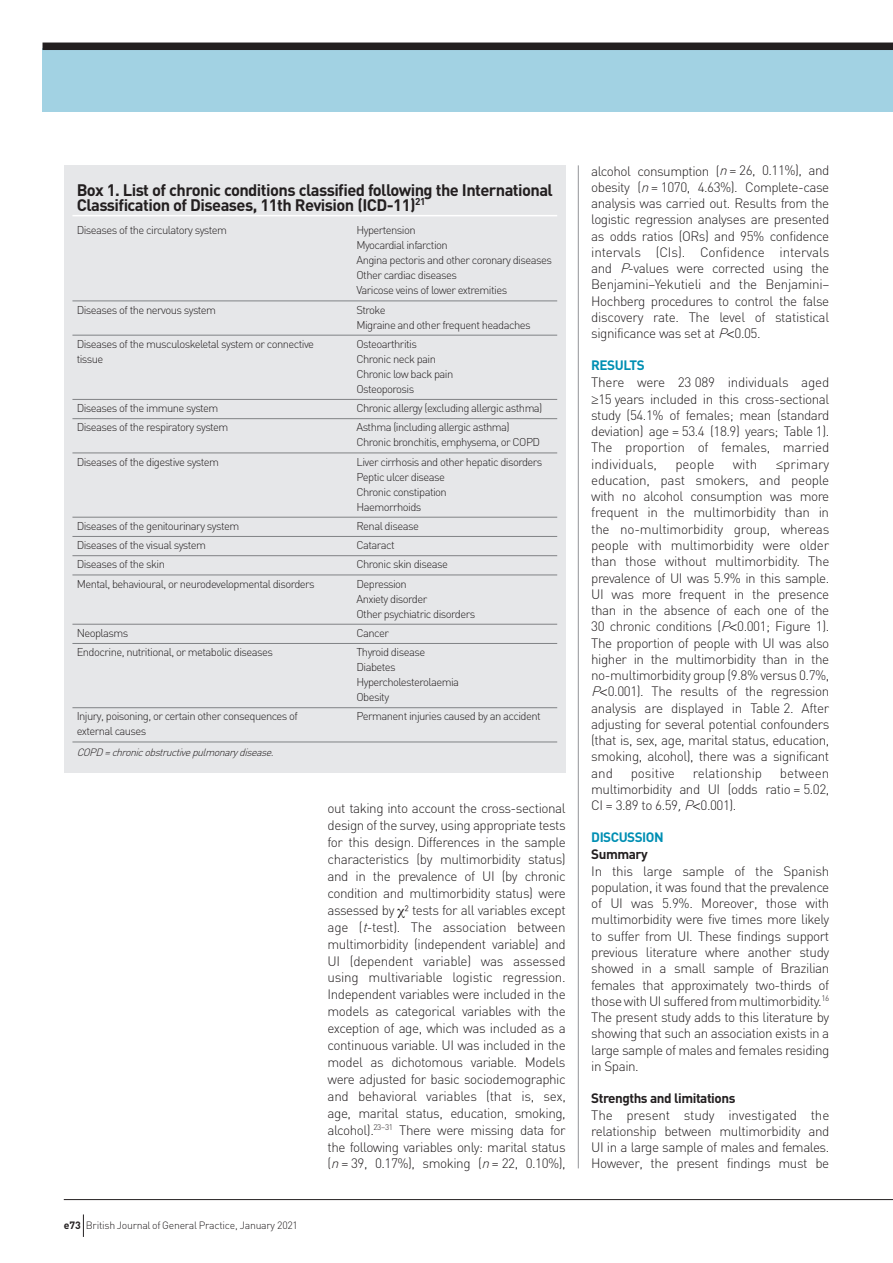
<style>
.page{position:relative;width:893px;height:1263px;background:#fff}
.page>*{position:absolute;margin:0;border:0;box-sizing:border-box;transform-origin:0 0}
.t1{font:700 16.5px/15px "DIN";letter-spacing:-.035em;color:#231f20}
.t2{font:300 13.5px/16.2px "DIN";letter-spacing:-.035em;color:#231f20;text-align:justify}
.t3{font:700 13.5px "DIN";letter-spacing:-.035em;color:#231f20}
.t4{font:300 13.5px "DIN";letter-spacing:-.005em;color:#231f20}
.t5{font:700 13.5px "DIN";letter-spacing:-.035em;color:#008fb3}
.t6{font:300 11.25px/15px "DIN";letter-spacing:-.05em;color:#231f20}
.t7{font:300 10.5px "DIN";letter-spacing:-.025em;color:#231f20}
.t8{font:italic 300 10.5px "DIN";color:#231f20}
.s1{font-weight:700}
.s2{font-style:italic}
.s3{font-family:"Helvetica"}
</style>
<div class="page">
<div style="left:43px;top:48px;width:850px;height:64px;background:#a2d2e3"></div>
<div style="left:43px;top:43px;width:850px;height:7px;background:#231f20"></div>
<hr style="left:578px;top:165px;width:1px;height:1003px;background:#939598">
<div style="left:64px;top:165px;width:502px;height:608px;background:#e6e7e9"></div>
<hr style="left:72px;top:215px;width:485px;height:1px;background:#fff">
<hr style="left:72px;top:300px;width:485px;height:1px;background:#808285">
<hr style="left:72px;top:335px;width:485px;height:1px;background:#808285">
<hr style="left:72px;top:399px;width:485px;height:1px;background:#808285">
<hr style="left:72px;top:418px;width:485px;height:1px;background:#808285">
<hr style="left:72px;top:452px;width:485px;height:1px;background:#808285">
<hr style="left:72px;top:517px;width:485px;height:1px;background:#808285">
<hr style="left:72px;top:536px;width:485px;height:1px;background:#808285">
<hr style="left:72px;top:555px;width:485px;height:1px;background:#808285">
<hr style="left:72px;top:575px;width:485px;height:1px;background:#808285">
<hr style="left:72px;top:624px;width:485px;height:1px;background:#808285">
<hr style="left:72px;top:643px;width:485px;height:1px;background:#808285">
<hr style="left:72px;top:707px;width:485px;height:1px;background:#808285">
<hr style="left:72px;top:742px;width:485px;height:1px;background:#808285">
<hr style="left:64px;top:1199px;width:829px;height:1px;background:#231f20">
<svg style="left:83px;top:1214px;width:1px;height:23px"></svg>
<p class="t1" style="left:77px;top:182px;width:478px">Box 1. List of chronic conditions classified following the International<br>Classification of Diseases, 11th Revision (ICD-11)<sup>21</sup></p>
<p class="t6" style="left:77px;top:223px;width:152px">Diseases of the circulatory system</p>
<p class="t6" style="left:356px;top:223px;width:197px">Hypertension<br>Myocardial infarction<br>Angina pectoris and other coronary diseases<br>Other cardiac diseases<br>Varicose veins of lower extremities</p>
<p class="t6" style="left:77px;top:302px;width:141px">Diseases of the nervous system</p>
<p class="t6" style="left:356px;top:302px;width:176px">Stroke<br>Migraine and other frequent headaches</p>
<p class="t6" style="left:77px;top:336px;width:239px">Diseases of the musculoskeletal system or connective</p>
<p class="t6" style="left:356px;top:336px;width:62px">Osteoarthritis</p>
<p class="t6" style="left:77px;top:351px;width:28px">tissue</p>
<p class="t6" style="left:356px;top:351px;width:98px">Chronic neck pain<br>Chronic low back pain<br>Osteoporosis</p>
<p class="t6" style="left:77px;top:400px;width:143px">Diseases of the immune system</p>
<p class="t6" style="left:356px;top:400px;width:188px">Chronic allergy (excluding allergic asthma)</p>
<p class="t6" style="left:77px;top:420px;width:153px">Diseases of the respiratory system</p>
<p class="t6" style="left:356px;top:420px;width:185px">Asthma (including allergic asthma)<br>Chronic bronchitis, emphysema, or COPD</p>
<p class="t6" style="left:77px;top:454px;width:144px">Diseases of the digestive system</p>
<p class="t6" style="left:356px;top:454px;width:187px">Liver cirrhosis and other hepatic disorders<br>Peptic ulcer disease<br>Chronic constipation<br>Haemorrhoids</p>
<p class="t6" style="left:77px;top:518px;width:164px">Diseases of the genitourinary system</p>
<p class="t6" style="left:356px;top:518px;width:64px">Renal disease</p>
<p class="t6" style="left:77px;top:537px;width:131px">Diseases of the visual system</p>
<p class="t6" style="left:356px;top:537px;width:40px">Cataract</p>
<p class="t6" style="left:77px;top:557px;width:90px">Diseases of the skin</p>
<p class="t6" style="left:356px;top:557px;width:93px">Chronic skin disease</p>
<p class="t6" style="left:77px;top:576px;width:239px">Mental, behavioural, or neurodevelopmental disorders</p>
<p class="t6" style="left:356px;top:576px;width:120px">Depression<br>Anxiety disorder<br>Other psychiatric disorders</p>
<p class="t6" style="left:77px;top:625px;width:53px">Neoplasms</p>
<p class="t6" style="left:356px;top:625px;width:34px">Cancer</p>
<p class="t6" style="left:77px;top:644px;width:198px">Endocrine, nutritional, or metabolic diseases</p>
<p class="t6" style="left:356px;top:644px;width:104px">Thyroid disease<br>Diabetes<br>Hypercholesterolaemia<br>Obesity</p>
<p class="t6" style="left:77px;top:709px;width:223px">Injury, poisoning, or certain other consequences of</p>
<p class="t6" style="left:356px;top:709px;width:186px">Permanent injuries caused by an accident</p>
<p class="t6" style="left:77px;top:724px;width:71px">external causes</p>
<p class="t8" style="left:77px;top:746px;width:202px">COPD = chronicobstructivepulmonarydisease.</p>
<p class="t7" style="left:64px;top:1219px;width:236px"><span class="s1">e73</span> British Journal of General Practice, January 2021</p>
<p class="t2" style="left:328px;top:800px;width:240px;line-height:17px">out taking into account the cross-sectional design of the survey, using appropriate tests for this design. Differences in the sample characteristics (by multimorbidity status) and in the prevalence of UI (by chronic condition and multimorbidity status) were assessed by ² tests for all variables except age (<span class="s2">t</span>-test). The association between multimorbidity (independent variable) and UI (dependent variable) was assessed using multivariable logistic regression.<br>Independent variables were included in the models as categorical variables with the exception of age, which was included as a continuous variable. UI was included in the model as dichotomous variable. Models were adjusted for basic sociodemographic and behavioral variables (that is, sex, age, marital status, education, smoking, alcohol).<sup>23–31</sup> There were missing data for the following variables only: marital status (<span class="s2">n</span>= 39, 0.17%), smoking (<span class="s2">n</span>= 22, 0.10%),</p>
<p class="t2" style="left:591px;top:162px;width:240px">alcohol consumption (<span class="s2">n</span>= 26, 0.11%), and obesity (<span class="s2">n</span>= 1070, 4.63%). Complete-case analysis was carried out. Results from the logistic regression analyses are presented as odds ratios (ORs) and 95% confidence intervals (CIs). Confidence intervals and <span class="s2">P</span>-values were corrected using the Benjamini–Yekutieli and the Benjamini– Hochberg procedures to control the false discovery rate. The level of statistical significance was set at <span class="s2">P</span><span class="s3">&lt;</span>0.05.</p>
<p class="t5" style="left:591px;top:356px;width:55px">RESULTS</p>
<p class="t2" style="left:591px;top:374px;width:240px">There were 23 089 individuals aged <span class="s3">≥</span>15 years included in this cross-sectional study (54.1% of females; mean (standard deviation) age = 53.4 (18.9) years; Table 1).<br>The proportion of females, married individuals,</p>
<p class="t2" style="left:591px;top:455px;width:240px;text-indent:184px"><span class="s3">≤</span>primary education, past smokers, and people with no alcohol consumption was more frequent in the multimorbidity than in the no-multimorbidity group, whereas people with multimorbidity were older than those without multimorbidity. The prevalence of UI was 5.9% in this sample.<br>UI was more frequent in the presence than in the absence of each one of the 30 chronic conditions (<span class="s2">P</span><span class="s3">&lt;</span>0.001; Figure 1).<br>The proportion of people with UI was also higher in the multimorbidity than in the no-multimorbidity group (9.8% versus 0.7%, <span class="s2">P</span><span class="s3">&lt;</span>0.001). The results of the regression analysis are displayed in Table 2. After adjusting for several potential confounders (that is, sex, age, marital status, education, smoking, alcohol), there was a significant and</p>
<p class="t2" style="left:675px;top:455px;width:41px">people</p>
<p class="t2" style="left:733px;top:455px;width:26px">with</p>
<p class="t2" style="left:591px;top:765px;width:240px;text-indent:189px">between multimorbidity and UI (odds ratio = 5.02, CI = 3.89 to 6.59<span class="s2">,P</span><span class="s3">&lt;</span>0.001).</p>
<p class="t5" style="left:591px;top:828px;width:74px">DISCUSSION</p>
<p class="t3" style="left:591px;top:846px;width:58px">Summary</p>
<p class="t2" style="left:591px;top:862px;width:240px">In this large sample of the Spanish population, it was found that the prevalence of UI was 5.9%. Moreover, those with multimorbidity were five times more likely to suffer from UI. These findings support previous literature where another study showed in a small sample of Brazilian females that approximately two-thirds of those with UI suffered from multimorbidity.<sup>16<br></sup>The present study adds to this literature by showing that such an association exists in a large sample of males and females residing in Spain.</p>
<p class="t3" style="left:591px;top:1090px;width:146px">Strengths and limitations</p>
<p class="t2" style="left:591px;top:1106px;width:240px">The present study investigated the relationship between multimorbidity and UI in a large sample of males and females.<br>However, the present findings must be</p>
<p class="t4" style="left:631px;top:764px;width:46px">positive</p>
<p class="t4" style="left:693px;top:764px;width:71px">relationship</p>
</div>
